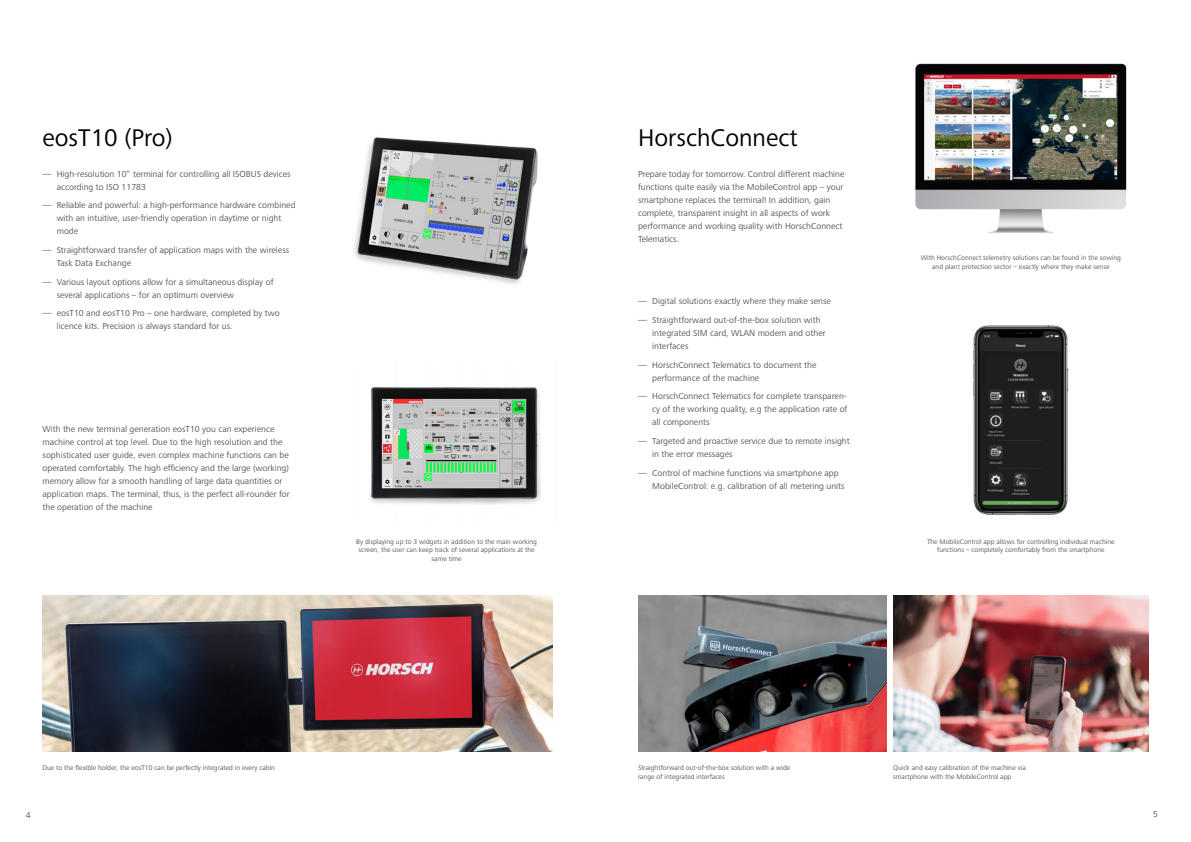
<style>
.page{position:relative;width:1191px;height:842px;background:#fff}
.page>*{position:absolute;margin:0;border:0;box-sizing:border-box;transform-origin:0 0}
.Head_Zusatzausstattung{font:25px "Frutiger Next LTW1 G";color:#000}
.t1{font:9px/13px "Frutiger Next LTW1 G";color:#575756}
.t2{font:7px/8.5px "Frutiger Next LTW1 G";color:#575756;text-align:center}
</style>
<div class="page">
<img style="left:370px;top:387px;width:171px;height:117px">
<img style="left:43px;top:595px;width:510px;height:156px">
<img style="left:354px;top:137px;width:184px;height:147px">
<img style="left:973px;top:325px;width:96px;height:190px">
<img style="left:915px;top:63px;width:212px;height:171px">
<img style="left:638px;top:595px;width:248px;height:156px">
<img style="left:893px;top:595px;width:255px;height:156px">
<p class="Head_Zusatzausstattung" style="left:43px;top:123px;width:131px">eosT10 (Pro)</p>
<p class="t1" style="left:57px;top:167px;width:235px;text-indent:-14px">― High-resolution 10“ terminal for controlling all ISOBUS devices according to ISO 11783</p>
<p class="t1" style="left:57px;top:199px;width:240px;text-indent:-14px">― Reliable and powerful: a high-performance hardware combined with an intuitive, user-friendly operation in daytime or night mode</p>
<p class="t1" style="left:57px;top:244px;width:234px;text-indent:-14px">― Straightforward transfer of application maps with the wireless<br>Task Data Exchange</p>
<p class="t1" style="left:57px;top:275px;width:218px;text-indent:-14px">― Various layout options allow for a simultaneous display of several applications – for an optimum overview</p>
<p class="t1" style="left:57px;top:307px;width:225px;text-indent:-14px">― eosT10 and eosT10 Pro – one hardware, completed by two licence kits. Precision is always standard for us.</p>
<p class="t1" style="left:43px;top:422px;width:249px">With the new terminal generation eosT10 you can experience machine control at top level. Due to the high resolution and the sophisticated user guide, even complex machine functions can be operated comfortably. The high efficiency and the large (working) memory allow for a smooth handling of large data quantities or application maps. The terminal, thus, is the perfect all-rounder for the operation of the machine</p>
<p class="t2" style="left:356px;top:537px;width:182px">By displaying up to 3 widgets in addition to the main working screen, the user can keep track of several applications at the same time</p>
<p class="t2" style="left:43px;top:764px;width:234px">Due to the flexible holder, the eosT10 can be perfectly integrated in every cabin</p>
<p class="Head_Zusatzausstattung" style="left:638px;top:123px;width:161px">HorschConnect</p>
<p class="t1" style="left:638px;top:167px;width:208px">Prepare today for tomorrow. Control different machine functions quite easily via the MobileControl app – your smartphone replaces the terminal! In addition, gain complete, transparent insight in all aspects of work performance and working quality with HorschConnect Telematics.</p>
<p class="t1" style="left:638px;top:295px;width:194px">― Digital solutions exactly where they make sense</p>
<p class="t1" style="left:652px;top:314px;width:175px;text-indent:-14px">― Straightforward out-of-the-box solution with integrated SIM card, WLAN modem and other interfaces</p>
<p class="t1" style="left:652px;top:358px;width:166px;text-indent:-14px">― HorschConnect Telematics to document the performance of the machine</p>
<p class="t1" style="left:652px;top:390px;width:197px;text-align:justify;text-indent:-14px">― HorschConnect Telematics for complete transparen&shy;cy of the working quality, e.g the application rate of all components</p>
<p class="t1" style="left:652px;top:435px;width:199px;text-indent:-14px">― Targeted and proactive service due to remote insight in the error messages</p>
<p class="t1" style="left:652px;top:466px;width:194px;text-indent:-14px">― Control of machine functions via smartphone app<br>MobileControl: e.g. calibration of all metering units</p>
<p class="t2" style="left:920px;top:254px;width:202px">With HorschConnect telemetry solutions can be found in the sowing and plant protection sector – exactly where they make sense</p>
<p class="t2" style="left:927px;top:537px;width:189px">The MobileControl app allows for controlling individual machine functions – completely comfortably from the smartphone</p>
<p class="t2" style="left:638px;top:764px;width:154px;text-align:left">Straightforward out-of-the-box solution with a wide range of integrated interfaces</p>
<p class="t2" style="left:893px;top:764px;width:134px;text-align:left">Quick and easy calibration of the machine via smartphone with the MobileControl app</p>
<p class="t1" style="left:26px;top:809px;width:6px">4</p>
<p class="t1" style="left:1153px;top:808px;width:6px">5</p>
</div>
